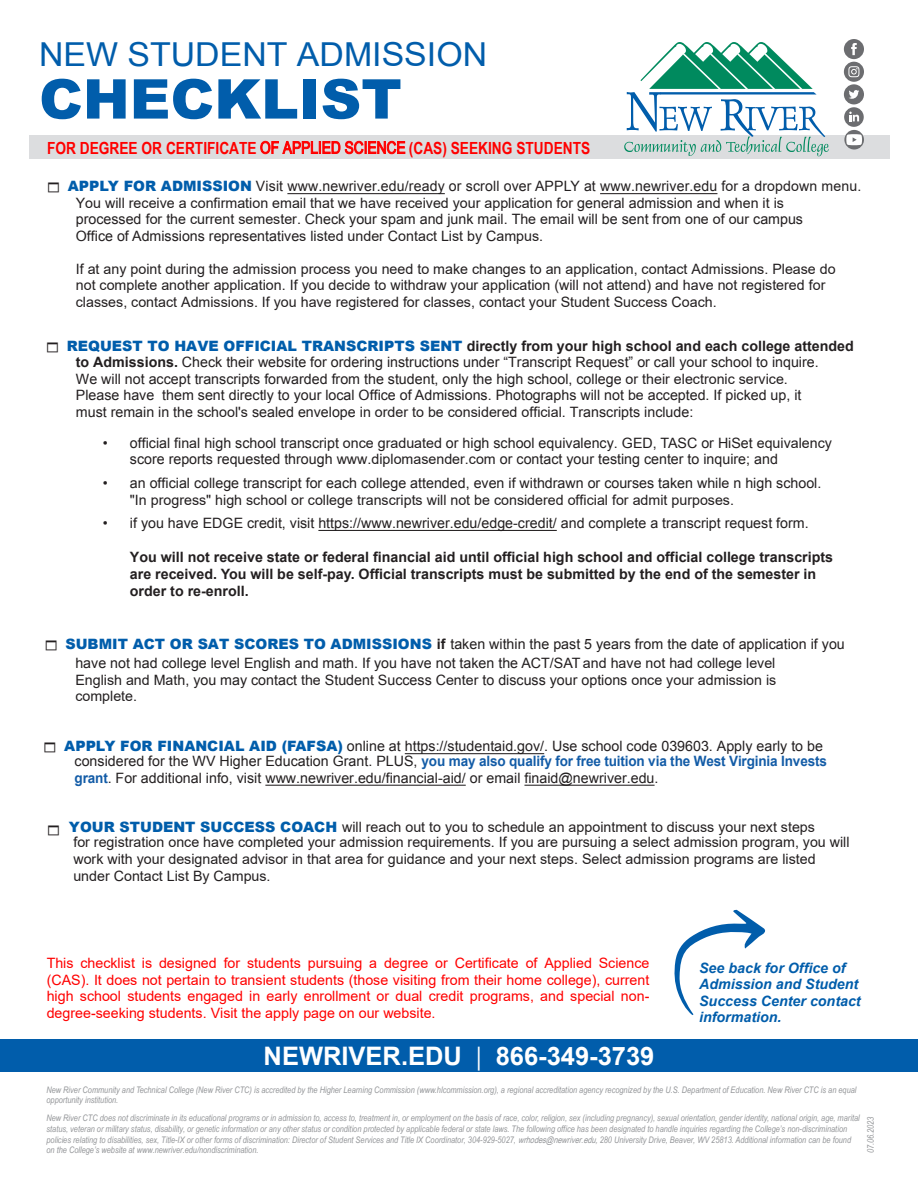
<style>
.page{position:relative;width:918px;height:1188px;background:#fff}
.page>*{position:absolute;margin:0;border:0;box-sizing:border-box;transform-origin:0 0}
.t1{font:900 54.9px "Arial";color:#015dab}
.t2{font:33px "Arial";color:#015dab}
.t3{font:700 25.5px "Arial";color:#fff}
.t4{font:700 16.8px "Arial Narrow";color:#f00}
.t5{font:14.25px/16.5px "Arial";color:#231f20}
.t6{font:14.25px/16.5px "Arial";color:#231f20}
.t7{font:14.25px/16.5px "Arial";color:#f00;text-align:justify}
.t8{font:700 14.25px/17.1px "Arial";color:#231f20}
.t9{font:italic 700 14.25px/16.5px "Arial";color:#015dab}
.t10{font:italic 9px/10.8px "Arial Narrow";color:#939598}
.s1{font-style:inherit}
.s2{font-weight:400}
.s3{font-weight:900;color:#015dab}
.s4{font-weight:700}
.s5{font-weight:700;color:#135ca7}
.s6{font-weight:900;color:#005daa}
.s7{font-family:"Arial Narrow";font-weight:400}
</style>
<div class="page">
<div style="left:29px;top:135px;width:860px;height:23px;background:#dcdddf"></div>
<svg style="left:624px;top:42px;width:205px;height:114px"></svg>
<div style="left:0;top:1040px;width:918px;height:32px;background:#015dab"></div>
<div style="left:844px;top:39px;width:20px;height:20px;background:#6c6d70;border-radius:10px"></div>
<svg style="left:851px;top:43px;width:6px;height:12px"></svg>
<svg style="left:844px;top:62px;width:20px;height:20px"></svg>
<svg style="left:848px;top:66px;width:11px;height:11px"></svg>
<div style="left:844px;top:84px;width:20px;height:20px;background:#6c6d70;border-radius:10px"></div>
<svg style="left:849px;top:90px;width:10px;height:9px"></svg>
<div style="left:844px;top:107px;width:20px;height:20px;background:#6c6d70;border-radius:10px"></div>
<svg style="left:849px;top:112px;width:10px;height:9px"></svg>
<svg style="left:844px;top:130px;width:20px;height:20px"></svg>
<svg style="left:846px;top:134px;width:16px;height:11px"></svg>
<svg style="left:674px;top:910px;width:92px;height:105px"></svg>
<hr style="left:287px;top:193px;width:158px;height:1px;background:#231f20">
<hr style="left:600px;top:193px;width:117px;height:1px;background:#231f20">
<hr style="left:318px;top:530px;width:239px;height:1px;background:#231f20">
<hr style="left:265px;top:785px;width:201px;height:1px;background:#231f20">
<hr style="left:524px;top:785px;width:131px;height:1px;background:#231f20">
<hr style="left:405px;top:753px;width:139px;height:1px;background:#231f20">
<p class="t2" style="left:39px;top:33px;width:450px">NEW STUDENT <span class="s1">ADMISSION</span></p>
<p class="t1" style="left:39px;top:59px;width:364px">CHECKLIST</p>
<p class="t4" style="left:47px;top:135px;width:545px">FOR DEGREE OR CERTIFICATE <span class="s2">OF APPLIED SCIENCE</span> (CAS) SEEKING STUDENTS</p>
<p class="t5" style="left:76px;top:178px;width:787px;text-indent:-8px"><span class="s3">APPLY FOR ADMISSION</span> Visit www.newriver.edu/ready or scroll over APPLY at www.newriver.edu <span class="s1">for a dropdown menu.<br>You will receive a confirmation email that we have received your application for</span> general admission <span class="s1">and when it is<br></span>processed <span class="s1">for the current semester.</span> Check your spam and junk mail. <span class="s1">The email</span> will be sent from <span class="s1">one of our</span> campus<br>Office of Admissions representative<span class="s1">s listed under Contact List by Campus</span>.</p>
<p class="t6" style="left:76px;top:260px;width:761px">If at any point during the admission process you need to make changes to an application, contact Admissions. Please do not complete another application. If you decide to withdraw your application (will not attend) and have not registered for classes, contact Admissions. If you have registered for classes, contact your Student Success Coach.</p>
<p class="t5" style="left:76px;top:338px;width:780px;text-indent:-9px"><span class="s3">REQUEST TO HAVE OFFICIAL TRANSCRIPTS SENT</span> <span class="s4">directly from your high school and each college attended to Admissions.</span> Check their website for ordering instructions under “Transcript Request” or call <span class="s1">your</span> school to inquire.<br>We will not accept transcripts forwarded from the student<span class="s1">,</span> only the high school<span class="s1">,</span> college <span class="s1">or their electronic service.<br></span>Please have them sent directly to your local Office of Admissions. Photographs <span class="s1">will</span> not <span class="s1">be</span> accepted. If picked up, it<br>must remain in the <span class="s1">school's</span> sealed envelope <span class="s1">in order to be considered official</span>. Transcripts include:</p>
<p class="t5" style="left:130px;top:435px;width:704px;text-indent:-27px">• official <span class="s1">final</span> high school transcript <span class="s1">once graduated</span> or high school equivalency<span class="s1">.</span> GED, TASC or HiSet <span class="s1">equivalency </span>score reports requested through <span class="s1">www.diplomasender.com</span> or contact your testing center to inquire; and</p>
<p class="t5" style="left:130px;top:474px;width:693px;line-height:17.1px;text-indent:-27px">• an official college transcript for each college attended, even if withdrawn or courses taken <span class="s1">while</span> n high school. <span class="s1">"In progress" high school or college transcripts will not be considered official for admit purposes.</span></p>
<p class="t5" style="left:103px;top:515px;width:707px">• if you have EDGE credit, visit https://www.newriver.edu/edge-credit/ and complete a transcript request form.</p>
<p class="t8" style="left:130px;top:549px;width:705px">You will not receive state or federal financial aid until official high school and official college transcripts are received. You will be self-pay. Official transcripts must be submitted by the end of the semester in order to re-enroll.</p>
<p class="t5" style="left:75px;top:635px;width:771px;line-height:18.8px;text-indent:-10px"><span class="s3">SUBMIT ACT OR SAT SCORES TO ADMISSIONS</span> <span class="s4">if</span> taken within the past 5 years from the date of application if you have not had college level English <span class="s1">and</span> math. If you have not taken the ACT/SAT <span class="s1">and have not had college level</span></p>
<p class="t6" style="left:75px;top:671px;width:702px">English and Math, y<span class="s1">ou may contact</span> the <span class="s1">Student Success C</span>enter <span class="s1">to discuss your options</span> once your admission is complete<span class="s1">.</span></p>
<p class="t5" style="left:64px;top:739px;width:764px;line-height:15.1px;text-align:right"><span class="s3">APPLY FOR FINANCIAL AID (FAFSA)</span> online at https://studentaid.gov/. Use school code 039603. Apply early to be considered for the WV Higher Education Grant. PLUS, <span class="s5">you may also qualify for free tuition via the West Virginia Invests</span></p>
<p class="t5" style="left:75px;top:770px;width:585px"><span class="s5">g</span><span class="s5">rant</span>. For additional info, visit www.newriver.edu/financial-aid/ or email finaid@newriver.edu.</p>
<p class="t6" style="left:73px;top:819px;width:778px;line-height:15.8px;text-indent:-4px"><span class="s6">YOUR STUDENT SUCCESS COACH</span> will reach out to you to schedule an appointment to discuss your next steps<br>for registration once have completed your admission requirements. If you are pursuing a select admission program, you will</p>
<p class="t6" style="left:73px;top:851px;width:744px;line-height:17.1px">work with your designated advisor in that area for guidance and your next steps. Select admission programs are listed under Contact <span class="s1">L</span>ist By Campus.</p>
<p class="t7" style="left:47px;top:955px;width:604px">This checklist is designed for students pursuing a degree or Certificate of Applied Science (CAS). It does not pertain to transient students (those visiting from their home college), current high school students engaged in early enrollment or dual credit programs, and special non&shy;degree-seeking students. Visit the apply page on our website.</p>
<p class="t3" style="left:264px;top:1039px;width:392px">NEWRIVER.EDU <span class="s7">|</span> 866-349-3739</p>
<p class="t9" style="left:699px;top:960px;width:163px">See back for Office of<br>Admission and Student<br>Success Center contact information.</p>
<p class="t10" style="left:46px;top:1084px;width:812px">New River Community and Technical College (New River CTC) is accredited by the Higher Learning Commission (www.hlcommission.org), a regional accreditation agency recognized by the U.S. Department of Education. New River CTC is an equal opportunity institution.</p>
<p class="t10" style="left:46px;top:1112px;width:815px">New River CTC does not discriminate in its educational programs or in admission to, access to, treatment in, or employment on the basis of race, color, religion, sex (including pregnancy), sexual orientation, gender identity, national origin, age, marital status, veteran or military status, disability, or genetic information or any other status or condition protected by applicable federal or state laws. The following office has been designated to handle inquiries regarding the College’s non-discrimination policies relating to disabilities, sex, Title-IX or other forms of discrimination: Director of Student Services and Title IX Coordinator, 304-929-5027, <span class="s1">wrhodes@newriver.edu,</span>280 University Drive, Beaver, WV 25813. Additional information can be found on the College’s website at www.newriver.edu/nondiscrimination.</p>
<p class="t10" style="left:865px;top:1153px;width:38px;rotate:-90deg">07.06.2023</p>
</div>
